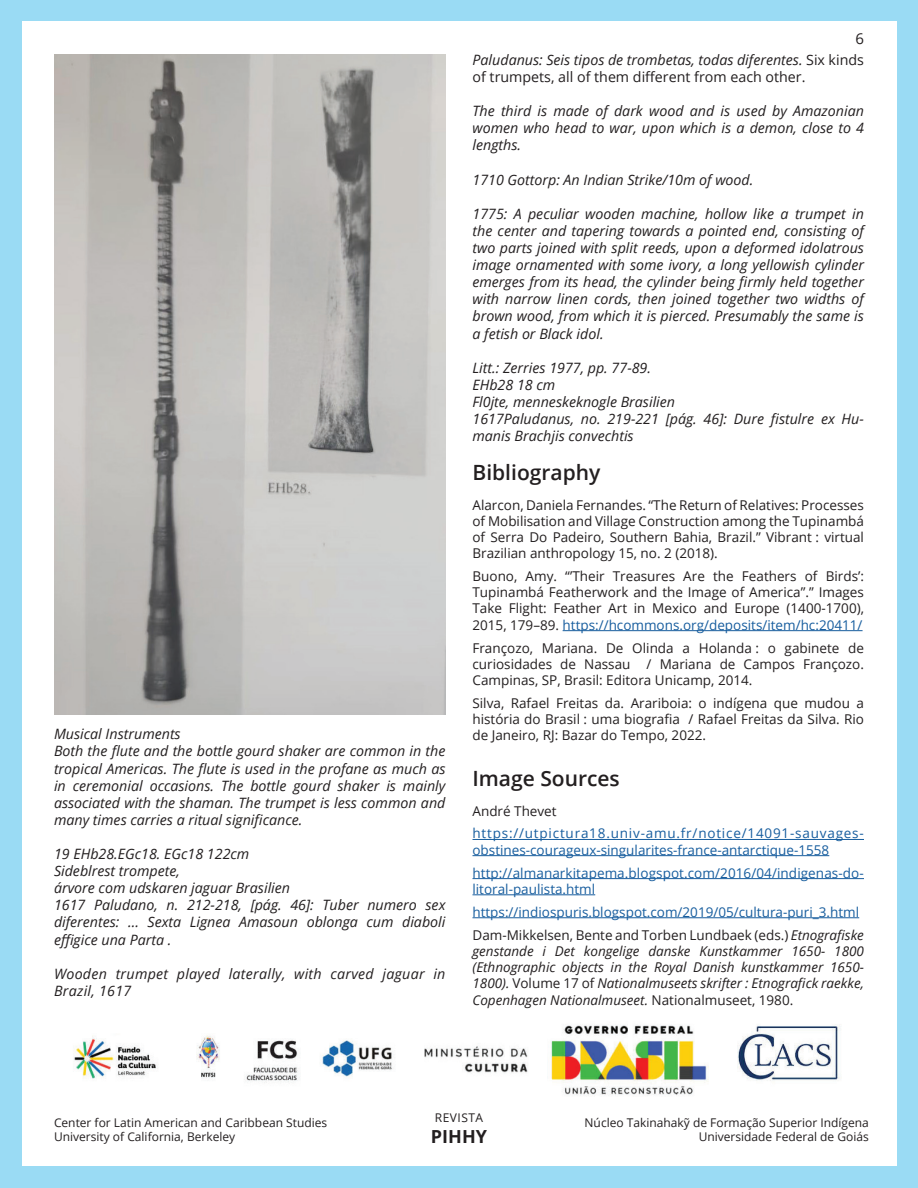
<style>
.page{position:relative;width:918px;height:1188px;background:#fff}
.page>*{position:absolute;margin:0;border:0;box-sizing:border-box;transform-origin:0 0}
.Subhead{font:600 21px "Open Sans";color:#231f20}
.t1{font:700 18px "Open Sans";color:#231f20}
.t2{font:15px "Open Sans";color:#231f20}
.Body_Text_No_Indents{font:italic 14.25px/17.1px "Open Sans";color:#231f20;text-align:justify}
.Body_Text_No_Indents-2{font:14.25px/17.1px "Open Sans";color:#231f20}
.Body_Text_No_Indents-3{font:italic 14.25px/17.1px "Open Sans";letter-spacing:.02em;color:#231f20}
.Reference{font:13.5px/16.2px "Open Sans";color:#231f20;text-align:justify}
.Reference-2{font:italic 13.5px/16.2px "Open Sans";color:#231f20;text-align:justify}
.Reference-3{font:13.5px/16.2px "Open Sans";color:#175d9e}
.t3{font:12px/14.4px "Open Sans";color:#231f20}
.t4{font:12px "Open Sans";letter-spacing:.04em;color:#231f20}
.s1{font-style:italic}
.s2{color:#175d9e}
.s3{font-style:normal}
</style>
<div class="page">
<div style="left:0;top:0;width:918px;height:1188px;background:linear-gradient(to right,#9adbf4,#9bdbf4)"></div>
<div style="left:22px;top:22px;width:874px;height:1144px;background:#fff"></div>
<hr style="left:563px;top:630px;width:300px;height:1px;background:#175d9e">
<hr style="left:472px;top:839px;width:392px;height:1px;background:#175d9e">
<hr style="left:472px;top:855px;width:357px;height:1px;background:#175d9e">
<hr style="left:472px;top:878px;width:392px;height:1px;background:#175d9e">
<hr style="left:472px;top:894px;width:123px;height:1px;background:#175d9e">
<hr style="left:472px;top:917px;width:387px;height:1px;background:#175d9e">
<img style="left:74px;top:1024px;width:766px;height:72px">
<img style="left:54px;top:54px;width:392px;height:661px">
<p class="Body_Text_No_Indents" style="left:54px;top:725px;width:128px">Musical Instruments</p>
<p class="Body_Text_No_Indents" style="left:54px;top:742px;width:393px">Both the flute and the bottle gourd shaker are common in the tropical Americas. The flute is used in the profane as much as in ceremonial occasions. The bottle gourd shaker is mainly associated with the shaman. The trumpet is less common and many times carries a ritual significance.</p>
<p class="Body_Text_No_Indents" style="left:54px;top:845px;width:197px">19 EHb28.EGc18. EGc18 122cm</p>
<p class="Body_Text_No_Indents" style="left:54px;top:862px;width:127px">Sideblrest trompete,</p>
<p class="Body_Text_No_Indents" style="left:54px;top:879px;width:238px">árvore com udskaren jaguar Brasilien</p>
<p class="Body_Text_No_Indents" style="left:54px;top:896px;width:393px">1617 Paludano, n. 212-218, [pág. 46]: Tuber numero sex diferentes: ... Sexta Lignea Amasoun oblonga cum diaboli effigice una Parta .</p>
<p class="Body_Text_No_Indents-3" style="left:54px;top:965px;width:393px">Wooden trumpet played laterally, with carved jaguar in<br>Brazil, 1617</p>
<p class="t2" style="left:855px;top:28px;width:10px">6</p>
<p class="Body_Text_No_Indents-2" style="left:472px;top:51px;width:393px"><span class="s1">Paludanus: Seis tipos de trombetas, todas diferentes.</span> Six kinds of trumpets, all of them different from each other.</p>
<p class="Body_Text_No_Indents" style="left:472px;top:102px;width:393px">The third is made of dark wood and is used by Amazonian women who head to war, upon which is a demon, close to 4 lengths.</p>
<p class="Body_Text_No_Indents" style="left:472px;top:170px;width:282px">1710 Gottorp: An Indian Strike/10m of wood.</p>
<p class="Body_Text_No_Indents" style="left:472px;top:205px;width:393px">1775: A peculiar wooden machine, hollow like a trumpet in the center and tapering towards a pointed end, consisting of two parts joined with split reeds, upon a deformed idolatrous image ornamented with some ivory, a long yellowish cylinder emerges from its head, the cylinder being firmly held together with narrow linen cords, then joined together two widths of brown wood, from which it is pierced. Presumably the same is a fetish or Black idol.</p>
<p class="Body_Text_No_Indents" style="left:472px;top:359px;width:180px">Litt.: Zerries 1977, pp. 77-89.</p>
<p class="Body_Text_No_Indents" style="left:472px;top:376px;width:84px">EHb28 18 cm</p>
<p class="Body_Text_No_Indents" style="left:472px;top:393px;width:204px">Fl0jte, menneskeknogle Brasilien</p>
<p class="Body_Text_No_Indents" style="left:472px;top:410px;width:393px">1617Paludanus, no. 219-221 [pág. 46]: Dure fistulre ex Hu&shy;manis Brachjis convechtis</p>
<p class="Subhead" style="left:472px;top:458px;width:129px">Bibliography</p>
<p class="Reference" style="left:472px;top:496px;width:393px">Alarcon, Daniela Fernandes. “The Return of Relatives: Processes of Mobilisation and Village Construction among the Tupinambá of Serra Do Padeiro, Southern Bahia, Brazil.” Vibrant : virtual Brazilian anthropology 15, no. 2 (2018).</p>
<p class="Reference" style="left:472px;top:568px;width:393px">Buono, Amy. “’Their Treasures Are the Feathers of Birds’:<br>Tupinambá Featherwork and the Image of America”.” Images Take Flight: Feather Art in Mexico and Europe (1400-1700), 2015, 179–89. <span class="s2">https://hcommons.org/deposits/item/hc:20411/</span></p>
<p class="Reference" style="left:472px;top:639px;width:393px">Françozo, Mariana. De Olinda a Holanda : o gabinete de curiosidades de Nassau / Mariana de Campos Françozo.<br>Campinas, SP, Brasil: Editora Unicamp, 2014.</p>
<p class="Reference" style="left:472px;top:695px;width:393px">Silva, Rafael Freitas da. Arariboia: o indígena que mudou a história do Brasil : uma biografia / Rafael Freitas da Silva. Rio de Janeiro, RJ: Bazar do Tempo, 2022.</p>
<p class="Subhead" style="left:472px;top:764px;width:149px">Image Sources</p>
<p class="Reference" style="left:472px;top:802px;width:86px">André Thevet</p>
<p class="Reference-3" style="left:472px;top:825px;width:393px">https://utpictura18.univ-amu.fr/notice/14091-sauvages&shy;obstines-courageux-singularites-france-antarctique-1558</p>
<p class="Reference-3" style="left:472px;top:864px;width:393px">http://almanarkitapema.blogspot.com/2016/04/indigenas-do&shy;litoral-paulista.html</p>
<p class="Reference-3" style="left:472px;top:903px;width:388px">https://indiospuris.blogspot.com/2019/05/cultura-puri_3.html</p>
<p class="Reference-2" style="left:472px;top:926px;width:393px"><span class="s3">Dam-Mikkelsen, Bente and Torben Lundbaek (eds.)</span> Etnografiske genstande i Det kongelige danske Kunstkammer 1650- 1800 (Ethnographic objects in the Royal Danish kunstkammer 1650- 1800). <span class="s3">Volume 17 of</span> Nationalmuseets skrifter : Etnografick raekke, Copenhagen Nationalmuseet. <span class="s3">Nationalmuseet, 1980.</span></p>
<p class="t4" style="left:435px;top:1109px;width:50px">REVISTA</p>
<p class="t1" style="left:431px;top:1124px;width:58px">PIHHY</p>
<p class="t3" style="left:54px;top:1115px;width:275px">Center for Latin American and Caribbean Studies<br>University of California, Berkeley</p>
<p class="t3" style="left:585px;top:1115px;width:286px;text-align:right">Núcleo Takinahakỹ de Formação Superior Indígena<br>Universidade Federal de Goiás</p>
</div>
